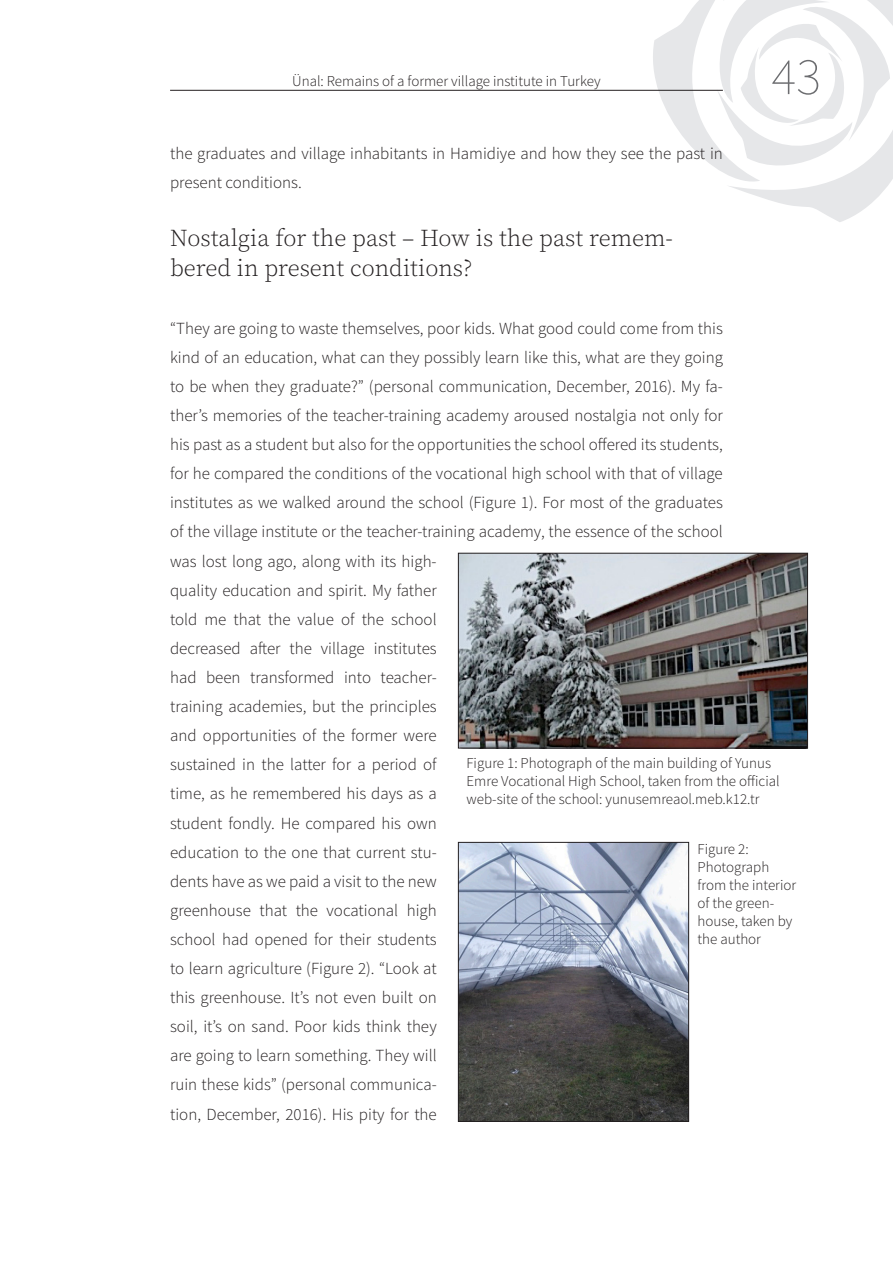
<style>
.page{position:relative;width:893px;height:1263px;background:#fff}
.page>*{position:absolute;margin:0;border:0;box-sizing:border-box;transform-origin:0 0}
.t1{font:200 52.5px "Source Sans Pro";color:#6c6d70}
.Heading_1{font:300 24px/29.1px "Source Serif Pro";color:#231f20}
.article_no_indentati{font:300 16.95px/29.1px "Source Sans Pro";color:#231f20}
.t2{font:300 15px/18px "Source Sans Pro";color:#231f20}
</style>
<div class="page">
<svg style="left:641px;top:0;width:252px;height:222px"></svg>
<hr style="left:170px;top:90px;width:553px;height:1px;background:#231f20">
<img style="left:460px;top:555px;width:346px;height:191px">
<div style="left:458px;top:553px;width:350px;height:195px;border:1px solid #231f20"></div>
<img style="left:460px;top:844px;width:227px;height:276px">
<div style="left:458px;top:842px;width:231px;height:280px;border:1px solid #231f20"></div>
<p class="t2" style="left:292px;top:72px;width:310px">Ünal: Remains of a former village institute in Turkey</p>
<p class="article_no_indentati" style="left:170px;top:139px;width:554px">the graduates and village inhabitants in Hamidiye and how they see the past in present conditions.</p>
<p class="Heading_1" style="left:170px;top:224px;width:504px">Nostalgia for the past – How is the past remem&shy;bered in present conditions?</p>
<h1 class="t1" style="left:771px;top:45px;width:51px">43</h1>
<p class="article_no_indentati" style="left:170px;top:314px;width:554px">“They are going to waste themselves, poor kids. What good could come from this kind of an education, what can they possibly learn like this, what are they going to be when they graduate?” (personal communication, December, 2016). My fa&shy;ther’s memories of the teacher-training academy aroused nostalgia not only for his past as a student but also for the opportunities the school offered its students, for he compared the conditions of the vocational high school with that of village institutes as we walked around the school (Figure 1). For most of the graduates of the village institute or the teacher-training academy, the essence of the school was lost long ago, along with its high-<br>quality education and spirit. My father<br>told me that the value of the school<br>decreased after the village institutes<br>had been transformed into teacher-<br>training academies, but the principles<br>and opportunities of the former were<br>sustained in the latter for a period of<br>time, as he remembered his days as a<br>student fondly. He compared his own<br>education to the one that current stu-<br>dents have as we paid a visit to the new<br>greenhouse that the vocational high<br>school had opened for their students<br>to learn agriculture (Figure 2). “Look at<br>this greenhouse. It’s not even built on<br>soil, it’s on sand. Poor kids think they<br>are going to learn something. They will<br>ruin these kids” (personal communica-<br>tion, December, 2016). His pity for the</p>
<p class="t2" style="left:466px;top:754px;width:315px">Figure 1: Photograph of the main building of Yunus<br>Emre Vocational High School, taken from the official web-site of the school: yunusemreaol.meb.k12.tr</p>
<p class="t2" style="left:697px;top:840px;width:100px">Figure 2:<br>Photograph from the interior of the green&shy;house, taken by the author</p>
</div>
